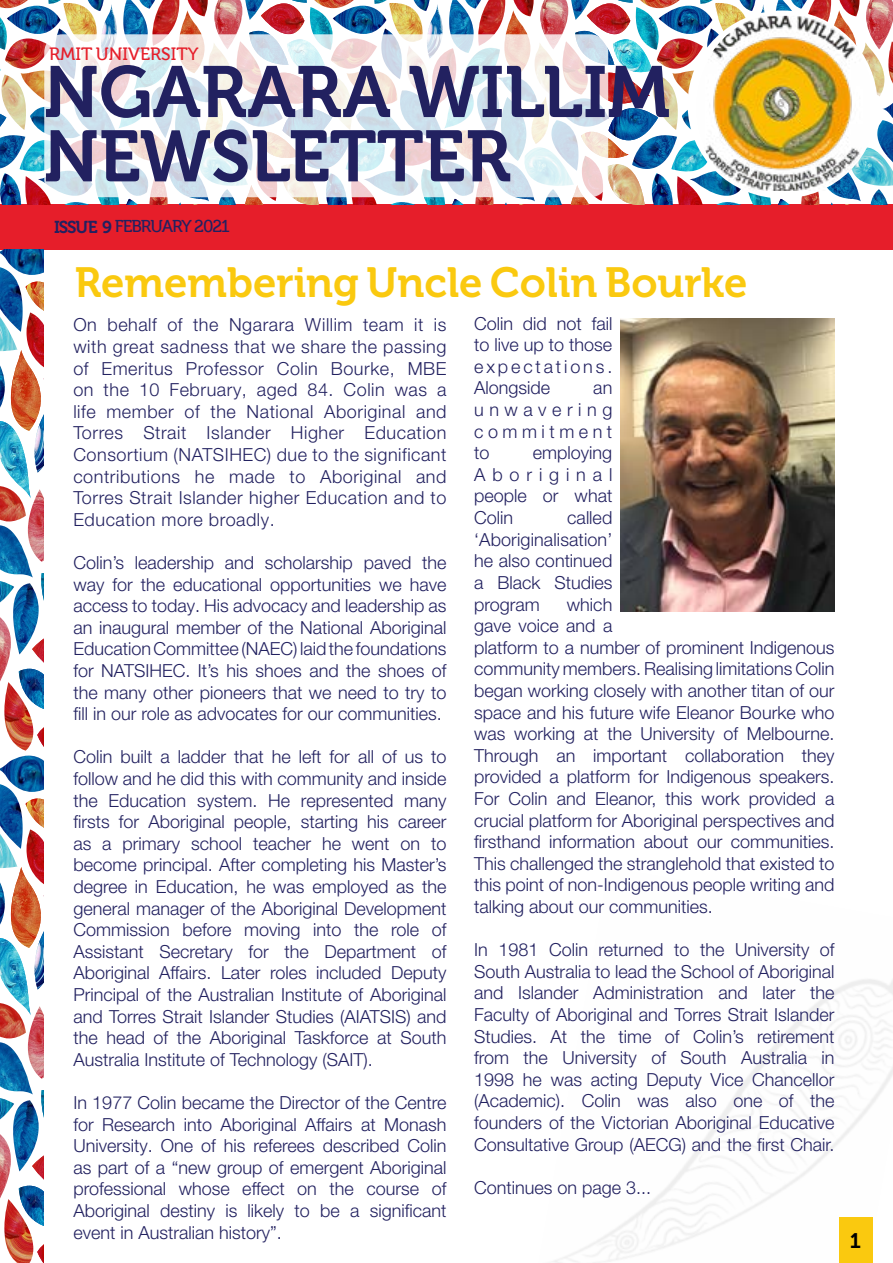
<style>
.page{position:relative;width:893px;height:1263px;background:#fff}
.page>*{position:absolute;margin:0;border:0;box-sizing:border-box;transform-origin:0 0}
.t1{font:72.15px "Museo 700";color:#222160}
.t2{font:42px "Museo 700";color:#fac90f}
.t3{font:21px "Museo 700";color:#000}
.t4{font:300 18px/21.6px "Helvetica Neue LT Pro";color:#222160;text-align:justify}
.t5{font:17.85px "Museo 500";color:#e61e2a}
.t6{font:17.25px "Museo 500";letter-spacing:-.06em;color:#222160}
.s1{font-family:"Museo 700"}
</style>
<div class="page">
<img style="left:553px;top:979px;width:340px;height:284px">
<div style="left:0;top:204px;width:893px;height:45px;background:#e61e2a"></div>
<img style="left:0;top:0;width:893px;height:204px">
<img style="left:0;top:249px;width:43px;height:1014px">
<div style="left:839px;top:1218px;width:33px;height:45px;background:#fac90f"></div>
<svg style="left:44px;top:34px;width:564px;height:163px"></svg>
<div style="left:688px;top:11px;width:189px;height:187px;background:#fff;border-radius:50%"></div>
<img style="left:695px;top:16px;width:176px;height:175px">
<img style="left:621px;top:319px;width:214px;height:293px">
<p class="t5" style="left:49px;top:44px;width:151px">RMIT UNIVERSITY</p>
<h1 class="t1" style="left:44px;top:52px;width:628px">NGARARA WILLIM</h1>
<h1 class="t1" style="left:44px;top:116px;width:469px">NEWSLETTER</h1>
<p class="t6" style="left:54px;top:217px;width:177px"><span class="s1">ISSUE 9</span> FEBRUARY 2021</p>
<h2 class="t2" style="left:75px;top:259px;width:674px">Remembering Uncle Colin Bourke</h2>
<p class="t4" style="left:73px;top:314px;width:375px">On behalf of the Ngarara Willim team it is with great sadness that we share the passing of Emeritus Professor Colin Bourke, MBE on the 10 February, aged 84. Colin was a life member of the National Aboriginal and Torres Strait Islander Higher Education Consortium (NATSIHEC) due to the significant contributions he made to Aboriginal and Torres Strait Islander higher Education and to Education more broadly.</p>
<p class="t4" style="left:73px;top:551px;width:375px">Colin’s leadership and scholarship paved the way for the educational opportunities we have access to today. His advocacy and leadership as an inaugural member of the National Aboriginal Education Committee (NAEC) laid the foundations for NATSIHEC. It’s his shoes and the shoes of the many other pioneers that we need to try to fill in our role as advocates for our communities.</p>
<p class="t4" style="left:73px;top:746px;width:375px">Colin built a ladder that he left for all of us to follow and he did this with community and inside the Education system. He represented many firsts for Aboriginal people, starting his career as a primary school teacher he went on to become principal. After completing his Master’s degree in Education, he was employed as the general manager of the Aboriginal Development Commission before moving into the role of Assistant Secretary for the Department of Aboriginal Affairs. Later roles included Deputy Principal of the Australian Institute of Aboriginal and Torres Strait Islander Studies (AIATSIS) and the head of the Aboriginal Taskforce at South Australia Institute of Technology (SAIT).</p>
<p class="t4" style="left:73px;top:1091px;width:375px">In 1977 Colin became the Director of the Centre for Research into Aboriginal Affairs at Monash University. One of his referees described Colin as part of a “new group of emergent Aboriginal professional whose effect on the course of Aboriginal destiny is likely to be a significant event in Australian history”.</p>
<p class="t4" style="left:474px;top:312px;width:140px">Colin did not fail to live up to those expectations.<br>Alongside</p>
<p class="t4" style="left:474px;top:377px;width:140px;text-indent:119px">an unwavering commitment to</p>
<p class="t4" style="left:474px;top:442px;width:140px;text-indent:59px">employing Aboriginal people or what Colin</p>
<p class="t4" style="left:474px;top:506px;width:140px;text-indent:93px">called ‘Aboriginalisation’ he also continued a Black Studies program</p>
<p class="t4" style="left:474px;top:593px;width:362px;text-align:left;text-indent:93px">which<br>gave voice and a<br>platform to a number of prominent Indigenous community members. Realising limitations Colin began working closely with another titan of our space and his future wife Eleanor Bourke who was working at the University of Melbourne.<br>Through an important collaboration they provided a platform for Indigenous speakers.<br>For Colin and Eleanor, this work provided a crucial platform for Aboriginal perspectives and firsthand information about our communities.<br>This challenged the stranglehold that existed to this point of non-Indigenous people writing and talking about our communities.</p>
<p class="t4" style="left:474px;top:938px;width:362px">In 1981 Colin returned to the University of South Australia to lead the School of Aboriginal and Islander Administration and later the Faculty of Aboriginal and Torres Strait Islander Studies. At the time of Colin’s retirement from the University of South Australia in 1998 he was acting Deputy Vice Chancellor (Academic). Colin was also one of the founders of the Victorian Aboriginal Educative Consultative Group (AECG) and the first Chair.</p>
<p class="t4" style="left:474px;top:1176px;width:179px">Continues on page 3...</p>
<p class="t3" style="left:850px;top:1229px;width:13px">1</p>
</div>
